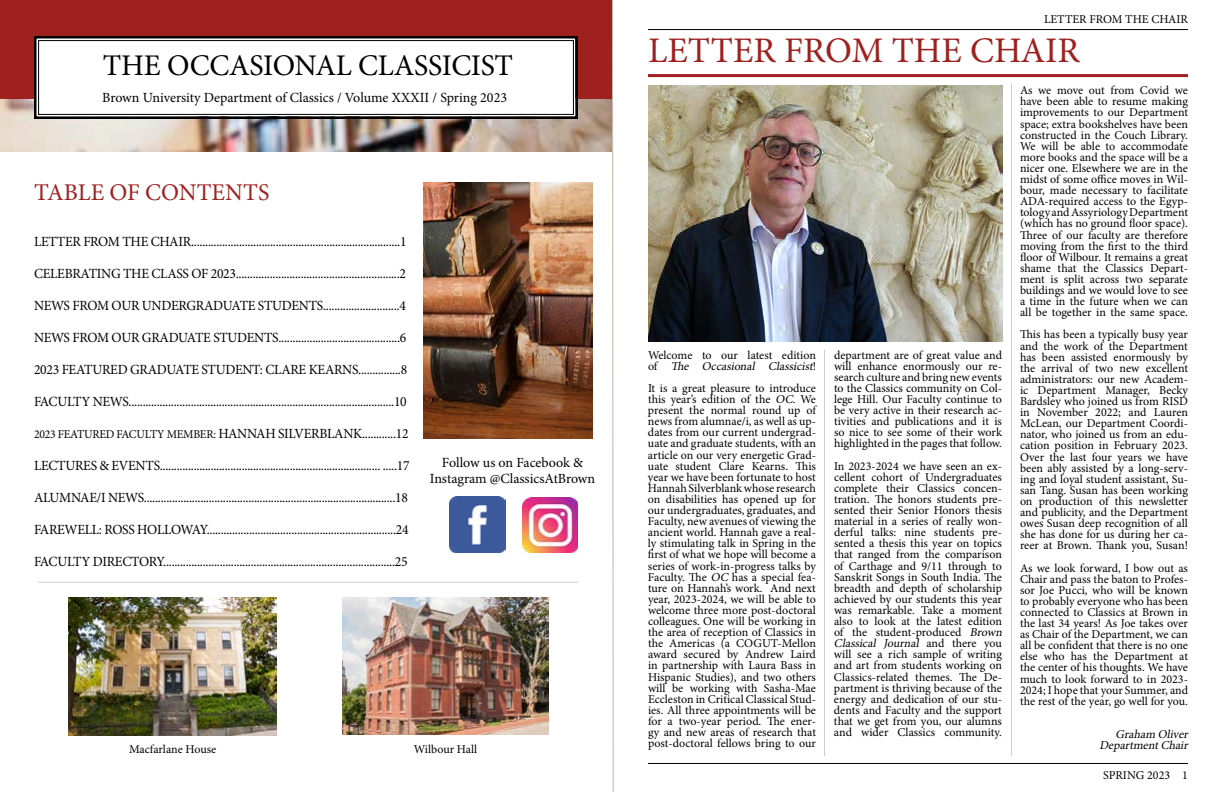
<style>
.page{position:relative;width:1224px;height:792px;background:#fff}
.page>*{position:absolute;margin:0;border:0;box-sizing:border-box;transform-origin:0 0}
.t1{font:36px "Minion Pro";color:#9e201f}
.t2{font:30px "Minion Pro";letter-spacing:-.01em;color:#000}
.t3{font:24px "Minion Pro";color:#9e201f}
.t4{font:14px/16.8px "Minion Pro";letter-spacing:-.02em;color:#000;text-align:center}
.t5{font:14px "Minion Pro";color:#000}
.t6{font:12px/11.1px "Minion Pro";color:#000;text-align:justify}
.t7{font:italic 12px/11.1px "Minion Pro";color:#000;text-align:right}
.s1{font-size:12px}
.s2{font-style:italic}
</style>
<div class="page">
<hr style="left:648px;top:29px;width:540px;height:1px;background:#000">
<hr style="left:38px;top:582px;width:540px;height:1px;background:#beb7a6">
<hr style="left:648px;top:763px;width:540px;height:1px;background:#000">
<div style="left:0;top:0;width:612px;height:151px;background:#9e201f"></div>
<img style="left:0;top:99px;width:611px;height:52px">
<svg style="left:33px;top:36px;width:546px;height:84px;background:#ebeaea"></svg>
<div style="left:38px;top:40px;width:536px;height:75px;border:1px solid #000"></div>
<img style="left:450px;top:497px;width:55px;height:55px">
<img style="left:522px;top:497px;width:56px;height:55px">
<img style="left:343px;top:598px;width:205px;height:136px">
<img style="left:69px;top:598px;width:207px;height:138px">
<hr style="left:648px;top:74px;width:540px;height:3px;background:#9e201f">
<img style="left:648px;top:86px;width:354px;height:256px">
<hr style="left:824px;top:350px;width:1px;height:406px;background:#beb7a6">
<hr style="left:1011px;top:84px;width:1px;height:672px;background:#beb7a6">
<svg style="left:611px;top:0;width:3px;height:792px"></svg>
<img style="left:423px;top:183px;width:170px;height:256px">
<h2 class="t2" style="left:103px;top:45px;width:412px">THE OCCASIONAL CLASSICIST</h2>
<p class="t5" style="left:102px;top:88px;width:406px">Brown University Department of Classics / Volume XXXII / Spring 2023</p>
<h3 class="t3" style="left:34px;top:177px;width:237px">TABLE OF CONTENTS</h3>
<p class="t4" style="left:34px;top:233px;width:374px">LETTER FROM THE CHAIR..........................................................................1</p>
<p class="t4" style="left:34px;top:265px;width:374px">CELEBRATING THE CLASS OF 2023..........................................................2</p>
<p class="t4" style="left:34px;top:297px;width:373px">NEWS FROM OUR UNDERGRADUATE STUDENTS...........................4</p>
<p class="t4" style="left:34px;top:329px;width:374px">NEWS FROM OUR GRADUATE STUDENTS...........................................6</p>
<p class="t4" style="left:34px;top:361px;width:375px">2023 FEATURED GRADUATE STUDENT: CLARE KEARNS...............8</p>
<p class="t4" style="left:34px;top:393px;width:374px">FACULTY NEWS..............................................................................................10</p>
<p class="t4" style="left:34px;top:425px;width:376px"><span class="s1">2023 FEATURED FACULTY MEMBER:</span> HANNAH SILVERBLANK............12</p>
<p class="t4" style="left:34px;top:457px;width:377px">LECTURES &amp; EVENTS.............................................................................. .....17</p>
<p class="t4" style="left:34px;top:489px;width:375px">ALUMNAE/I NEWS.........................................................................................18</p>
<p class="t4" style="left:34px;top:521px;width:376px">FAREWELL: ROSS HOLLOWAY...................................................................24</p>
<p class="t4" style="left:34px;top:553px;width:375px">FACULTY DIRECTORY..................................................................................25</p>
<p class="t4" style="left:430px;top:454px;width:167px">Follow us on Facebook &amp;<br>Instagram @ClassicsAtBrown</p>
<p class="t6" style="left:129px;top:744px;width:89px">Macfarlane House</p>
<p class="t6" style="left:414px;top:744px;width:65px">Wilbour Hall</p>
<p class="t6" style="left:1044px;top:14px;width:146px">LETTER FROM THE CHAIR</p>
<h1 class="t1" style="left:648px;top:27px;width:434px">LETTER FROM THE CHAIR</h1>
<p class="t6" style="left:648px;top:349px;width:170px">Welcome to our latest edition o f <span class="s2">The Occasional Classicist</span>!</p>
<p class="t6" style="left:648px;top:383px;width:170px">It is a great pleasure to introduce this year’s edition of the <span class="s2">OC</span>. We present the normal round up of news from alumnae/i, as well as up&shy;dates from our current undergrad&shy;uate and graduate students, with an article on our very energetic Grad&shy;uate student Clare Kearns. This year we have been fortunate to host Hannah Silverblank whose research on disabilities has opened up for our undergraduates, graduates, and Faculty, new avenues of viewing the ancient world. Hannah gave a real&shy;ly stimulating talk in Spring in the first of what we hope will become a series of work-in-progress talks by Faculty. The <span class="s2">OC</span> has a special fea&shy;ture on Hannah’s work. And next year, 2023-2024, we will be able to welcome three more post-doctoral colleagues. One will be working in the area of reception of Classics in the Americas (a COGUT-Mellon award secured by Andrew Laird in partnership with Laura Bass in Hispanic Studies), and two others will be working with Sasha-Mae Eccleston in Critical Classical Stud&shy;ies. All three appointments will be for a two-year period. The ener&shy;gy and new areas of research that post-doctoral fellows bring to our</p>
<p class="t6" style="left:834px;top:349px;width:170px">department are of great value and will enhance enormously our re&shy;search culture and bring new events to the Classics community on Col&shy;lege Hill. Our Faculty continue to be very active in their research ac&shy;tivities and publications and it is so nice to see some of their work highlighted in the pages that follow.</p>
<p class="t6" style="left:834px;top:460px;width:172px;text-align:left">In 2023-2024 we have seen an ex&shy;cellent cohort of Undergraduates complete their Classics concen&shy;tration. The honors students pre&shy;sented their Senior Honors thesis material in a series of really won&shy;derful talks: nine students pre&shy;sented a thesis this year on topics that ranged from the comparison of Carthage and 9/11 through to<br>Sanskrit Songs in South India. The breadth and depth of scholarship achieved by our students this year was remarkable. Take a moment also to look at the latest edition of the student-produced <span class="s2">Brown<br>Classical Journal</span> a n d t h e r e y o u will see a rich sample of writing and art from students working on<br>Classics-related themes. The De&shy;partment is thriving because of the energy and dedication of our stu&shy;dents and Faculty and the support that we get from you, our alumns and wider Classics community.</p>
<p class="t6" style="left:1020px;top:85px;width:170px">As we move out from Covid we have been able to resume making improvements to our Department space; extra bookshelves have been constructed in the Couch Library.<br>We will be able to accommodate more books and the space will be a nicer one. Elsewhere we are in the midst of some office moves in Wil&shy;bour, made necessary to facilitate ADA-required access to the Egyp&shy;tology and Assyriology Department (which has no ground floor space).<br>Three of our faculty are therefore moving from the first to the third floor of Wilbour. It remains a great shame that the Classics Depart&shy;ment is split across two separate buildings and we would love to see a time in the future when we can all be together in the same space.</p>
<p class="t6" style="left:1020px;top:329px;width:170px">This has been a typically busy year and the work of the Department has been assisted enormously by the arrival of two new excellent administrators: our new Academ&shy;ic Department Manager, Becky Bardsley who joined us from RISD in November 2022; and Lauren McLean, our Department Coordi&shy;nator, who joined us from an edu&shy;cation position in February 2023.<br>Over the last four years we have been ably assisted by a long-serv&shy;ing and loyal student assistant, Su&shy;san Tang. Susan has been working on production of this newsletter and publicity, and the Department owes Susan deep recognition of all she has done for us during her ca&shy;reer at Brown. Thank you, Susan!</p>
<p class="t6" style="left:1020px;top:562px;width:170px">As we look forward, I bow out as Chair and pass the baton to Profes&shy;sor Joe Pucci, who will be known to probably everyone who has been connected to Classics at Brown in the last 34 years! As Joe takes over as Chair of the Department, we can all be confident that there is no one else who has the Department at the center of his thoughts. We have much to look forward to in 2023- 2024; I hope that your Summer, and the rest of the year, go well for you.</p>
<p class="t7" style="left:1099px;top:729px;width:93px">Graham Oliver<br>DepartmentChair</p>
<p class="t6" style="left:1103px;top:770px;width:86px">SPRING 2023 1</p>
</div>
